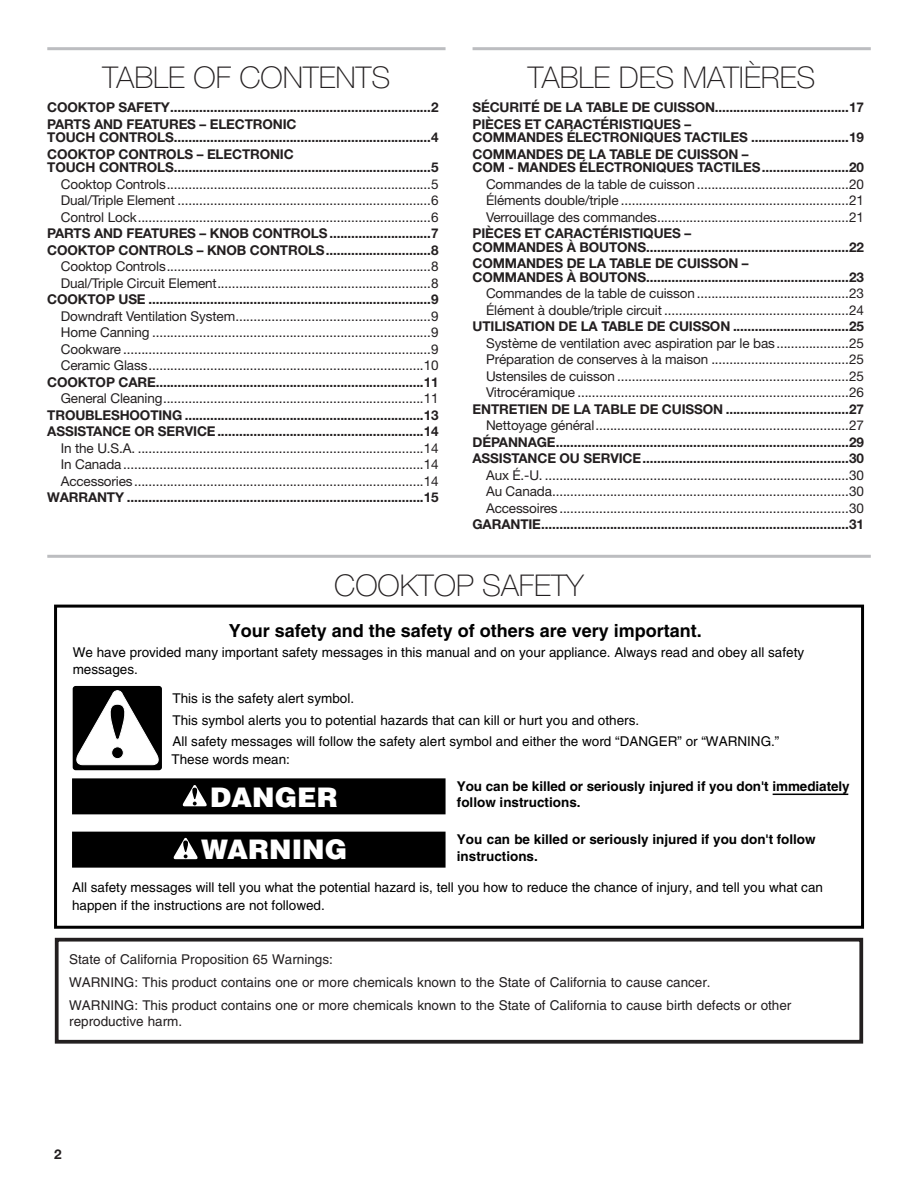
<style>
.page{position:relative;width:918px;height:1188px;background:#fff}
.page>*{position:absolute;margin:0;border:0;box-sizing:border-box;transform-origin:0 0}
.Heading_1{font:100 30px "Helvetica Neue";color:#231f20}
.t1{font:900 27px/52.8px "Helvetica";color:#fff;text-align:center}
.t2{font:700 18px "Helvetica";color:#000}
.TOC_2{font:13.5px "Helvetica Neue";letter-spacing:-.01em;color:#231f20}
.TOC_1{font:700 13.5px/13.5px "Helvetica Neue";letter-spacing:-.01em;color:#231f20}
.t3{font:13.5px/17.2px "Helvetica";color:#000}
.t4{font:13.5px/23.2px "Helvetica";color:#231f20}
.t5{font:700 13.5px "Helvetica";color:#000}
.Body_Bold{font:700 13.5px "Helvetica Neue";color:#231f20}
</style>
<div class="page">
<hr style="left:47px;top:47px;width:399px;height:3px;background:#bcbdc0">
<hr style="left:473px;top:47px;width:398px;height:3px;background:#bcbdc0">
<hr style="left:47px;top:555px;width:824px;height:3px;background:#bcbdc0">
<div style="left:72px;top:778px;width:374px;height:36px;background:#000"></div>
<div style="left:54px;top:605px;width:810px;height:324px;border:3px solid #000"></div>
<div style="left:72px;top:832px;width:374px;height:36px;background:#000"></div>
<div style="left:73px;top:686px;width:89px;height:84px;border:3px solid #000;border-radius:2px"></div>
<svg style="left:74px;top:690px;width:87px;height:75px"></svg>
<hr style="left:773px;top:794px;width:75px;height:1px;background:#000">
<svg style="left:182px;top:785px;width:25px;height:22px"></svg>
<svg style="left:173px;top:837px;width:25px;height:23px"></svg>
<div style="left:56px;top:939px;width:806px;height:104px;border:3px solid #231f20"></div>
<div style="left:55px;top:938px;width:808px;height:106px;border:2px solid #231f20"></div>
<h1 class="Heading_1" style="left:103px;top:60px;width:289px">TABLE OF CONTENTS</h1>
<h1 class="Heading_1" style="left:528px;top:60px;width:289px">TABLE DES MATIÈRES</h1>
<p class="TOC_1" style="left:47px;top:100px;width:393px">COOKTOP SAFETY........................................................................2</p>
<p class="TOC_1" style="left:47px;top:117px;width:393px">PARTS AND FEATURES – ELECTRONIC<br>TOUCH CONTROLS.......................................................................4</p>
<p class="TOC_1" style="left:47px;top:147px;width:393px">COOKTOP CONTROLS – ELECTRONIC<br>TOUCH CONTROLS.......................................................................5</p>
<p class="TOC_2" style="left:61px;top:176px;width:380px">Cooktop Controls.........................................................................5</p>
<p class="TOC_2" style="left:61px;top:192px;width:380px">Dual/Triple Element ......................................................................6</p>
<p class="TOC_2" style="left:61px;top:209px;width:380px">Control Lock.................................................................................6</p>
<p class="TOC_1" style="left:47px;top:226px;width:393px">PARTS AND FEATURES – KNOB CONTROLS ............................7</p>
<p class="TOC_1" style="left:47px;top:243px;width:393px">COOKTOP CONTROLS – KNOB CONTROLS.............................8</p>
<p class="TOC_2" style="left:61px;top:258px;width:380px">Cooktop Controls.........................................................................8</p>
<p class="TOC_2" style="left:61px;top:275px;width:380px">Dual/Triple Circuit Element...........................................................8</p>
<p class="TOC_1" style="left:47px;top:292px;width:393px">COOKTOP USE ..............................................................................9</p>
<p class="TOC_2" style="left:61px;top:308px;width:380px">Downdraft Ventilation System......................................................9</p>
<p class="TOC_2" style="left:61px;top:324px;width:380px">Home Canning .............................................................................9</p>
<p class="TOC_2" style="left:61px;top:341px;width:380px">Cookware .....................................................................................9</p>
<p class="TOC_2" style="left:61px;top:357px;width:380px">Ceramic Glass............................................................................10</p>
<p class="TOC_1" style="left:47px;top:375px;width:393px">COOKTOP CARE..........................................................................11</p>
<p class="TOC_2" style="left:61px;top:390px;width:380px">General Cleaning........................................................................11</p>
<p class="TOC_1" style="left:47px;top:408px;width:393px">TROUBLESHOOTING ..................................................................13</p>
<p class="TOC_1" style="left:47px;top:424px;width:393px">ASSISTANCE OR SERVICE.........................................................14</p>
<p class="TOC_2" style="left:61px;top:440px;width:380px">In the U.S.A. ...............................................................................14</p>
<p class="TOC_2" style="left:61px;top:456px;width:380px">In Canada...................................................................................14</p>
<p class="TOC_2" style="left:61px;top:473px;width:380px">Accessories................................................................................14</p>
<p class="TOC_1" style="left:47px;top:490px;width:393px">WARRANTY ..................................................................................15</p>
<p class="TOC_1" style="left:473px;top:100px;width:393px">SÉCURITÉ DE LA TABLE DE CUISSON.....................................17</p>
<p class="TOC_1" style="left:473px;top:117px;width:393px">PIÈCES ET CARACTÉRISTIQUES –<br>COMMANDES ÉLECTRONIQUES TACTILES ...........................19</p>
<p class="TOC_1" style="left:473px;top:147px;width:393px">COMMANDES DE LA TABLE DE CUISSON –<br>COM - MANDES ÉLECTRONIQUES TACTILES........................20</p>
<p class="TOC_2" style="left:486px;top:176px;width:379px">Commandes de la table de cuisson ..........................................20</p>
<p class="TOC_2" style="left:486px;top:192px;width:379px">Éléments double/triple ...............................................................21</p>
<p class="TOC_2" style="left:486px;top:209px;width:379px">Verrouillage des commandes.....................................................21</p>
<p class="TOC_1" style="left:473px;top:226px;width:393px">PIÈCES ET CARACTÉRISTIQUES –<br>COMMANDES À BOUTONS........................................................22</p>
<p class="TOC_1" style="left:473px;top:256px;width:393px">COMMANDES DE LA TABLE DE CUISSON –<br>COMMANDES À BOUTONS........................................................23</p>
<p class="TOC_2" style="left:486px;top:285px;width:379px">Commandes de la table de cuisson ..........................................23</p>
<p class="TOC_2" style="left:486px;top:302px;width:379px">Élément à double/triple circuit ...................................................24</p>
<p class="TOC_1" style="left:473px;top:319px;width:393px">UTILISATION DE LA TABLE DE CUISSON ................................25</p>
<p class="TOC_2" style="left:486px;top:335px;width:379px">Système de ventilation avec aspiration par le bas....................25</p>
<p class="TOC_2" style="left:486px;top:351px;width:379px">Préparation de conserves à la maison ......................................25</p>
<p class="TOC_2" style="left:486px;top:368px;width:379px">Ustensiles de cuisson ................................................................25</p>
<p class="TOC_2" style="left:486px;top:384px;width:379px">Vitrocéramique ...........................................................................26</p>
<p class="TOC_1" style="left:473px;top:402px;width:393px">ENTRETIEN DE LA TABLE DE CUISSON ..................................27</p>
<p class="TOC_2" style="left:486px;top:417px;width:379px">Nettoyage général......................................................................27</p>
<p class="TOC_1" style="left:473px;top:435px;width:393px">DÉPANNAGE.................................................................................29</p>
<p class="TOC_1" style="left:473px;top:451px;width:393px">ASSISTANCE OU SERVICE.........................................................30</p>
<p class="TOC_2" style="left:486px;top:467px;width:379px">Aux É.-U. ....................................................................................30</p>
<p class="TOC_2" style="left:486px;top:483px;width:379px">Au Canada..................................................................................30</p>
<p class="TOC_2" style="left:486px;top:500px;width:379px">Accessoires................................................................................30</p>
<p class="TOC_1" style="left:473px;top:517px;width:393px">GARANTIE.....................................................................................31</p>
<h1 class="Heading_1" style="left:334px;top:568px;width:251px">COOKTOP SAFETY</h1>
<p class="t2" style="left:229px;top:620px;width:475px">Your safety and the safety of others are very important.</p>
<p class="t3" style="left:73px;top:644px;width:733px">We have provided many important safety messages in this manual and on your appliance. Always read and obey all safety messages.</p>
<p class="t3" style="left:173px;top:687px;width:608px;line-height:21.8px">This is the safety alert symbol.<br>This symbol alerts you to potential hazards that can kill or hurt you and others.<br>All safety messages will follow the safety alert symbol and either the word “DANGER” or “WARNING.”</p>
<p class="t3" style="left:171px;top:750px;width:120px">These words mean:</p>
<p class="t5" style="left:457px;top:794px;width:125px">follow instructions.</p>
<p class="t5" style="left:457px;top:778px;width:394px">You can be killed or seriously injured if you don't immediately</p>
<p class="t1" style="left:201px;top:770px;width:147px">DANGER<br>WARNING</p>
<p class="t5" style="left:457px;top:831px;width:360px">You can be killed or seriously injured if you don't follow</p>
<p class="t3" style="left:72px;top:879px;width:753px">All safety messages will tell you what the potential hazard is, tell you how to reduce the chance of injury, and tell you what can happen if the instructions are not followed.</p>
<p class="t5" style="left:457px;top:848px;width:83px">instructions.</p>
<p class="t4" style="left:69px;top:947px;width:724px">State of California Proposition 65 Warnings:<br>WARNING: This product contains one or more chemicals known to the State of California to cause cancer.<br>WARNING: This product contains one or more chemicals known to the State of California to cause birth defects or other</p>
<p class="t4" style="left:69px;top:1010px;width:114px">reproductive harm.</p>
<p class="Body_Bold" style="left:54px;top:1146px;width:9px">2</p>
</div>
